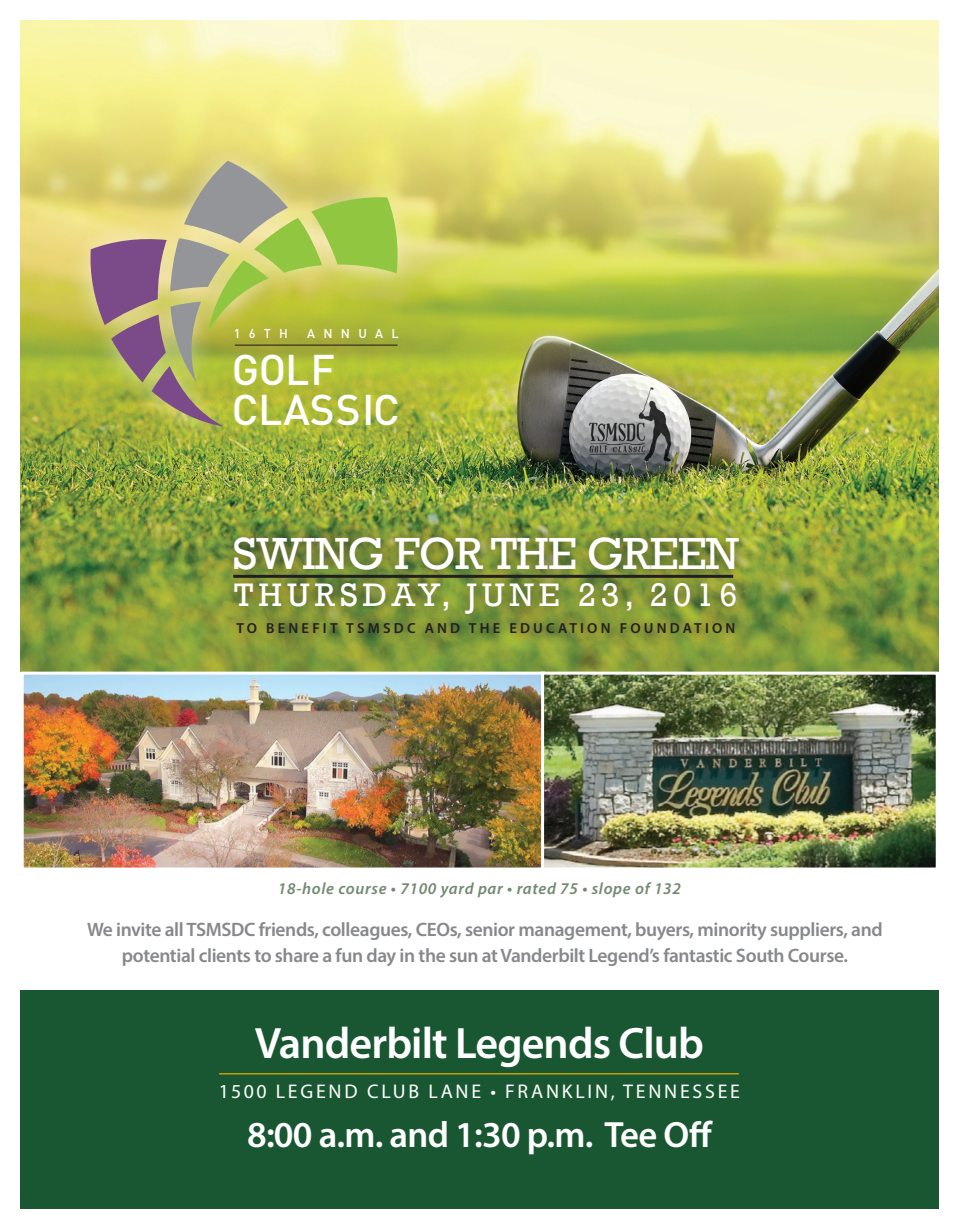
<style>
.page{position:relative;width:959px;height:1229px;background:#fff}
.page>*{position:absolute;margin:0;border:0;box-sizing:border-box;transform-origin:0 0}
.t1{font:46.2px "Rockwell";letter-spacing:-.02em;color:#fff}
.t2{font:600 44.1px "Myriad Pro";letter-spacing:-.02em;color:#fff}
.t3{font:500 42.3px/39.8px "DIN Pro";letter-spacing:-.01em;color:#fff}
.t4{font:600 36.6px "Myriad Pro";letter-spacing:-.02em;color:#fff}
.t5{font:33.45px "Rockwell";letter-spacing:.15em;color:#fff}
.t6{font:19.8px "Myriad Pro";letter-spacing:.14em;color:#fff}
.t7{font:600 19.5px/26.2px "Myriad Pro";letter-spacing:-.02em;color:#86888b;text-align:center}
.t8{font:italic 600 16.5px "Myriad Pro";letter-spacing:.04em;color:#728a71}
.t9{font:600 14.55px "Myriad Pro";letter-spacing:.22em;color:#231f20}
.t10{font:500 12.75px "DIN Pro";letter-spacing:.65em;color:#fff}
</style>
<div class="page">
<img style="left:20px;top:20px;width:918px;height:651px">
<div style="left:20px;top:990px;width:918px;height:218px;background:#195732"></div>
<hr style="left:219px;top:1073px;width:519px;height:1px;background:#d2a808">
<img style="left:25px;top:675px;width:909px;height:191px">
<div style="left:21px;top:671px;width:524px;height:199px;border:3px solid #fff"></div>
<div style="left:541px;top:671px;width:397px;height:199px;border:3px solid #fff"></div>
<div style="left:219px;top:522px;width:533px;height:125px;background:#231f20;opacity:.75"></div>
<div style="left:68px;top:140px;width:352px;height:307px;background:#fff;opacity:.54"></div>
<svg style="left:90px;top:161px;width:307px;height:265px;background:#b3b55f"></svg>
<hr style="left:235px;top:344px;width:162px;height:2px;background:#231f20">
<hr style="left:233px;top:575px;width:500px;height:3px;background:#231f20">
<p class="t10" style="left:234px;top:323px;width:56px">16TH</p>
<p class="t10" style="left:307px;top:323px;width:93px">ANNUAL</p>
<h3 class="t3" style="left:232px;top:345px;width:169px">GOLF<br>CLASSIC</h3>
<h1 class="t1" style="left:233px;top:526px;width:507px">SWING FOR THE GREEN</h1>
<h3 class="t5" style="left:234px;top:575px;width:505px">THURSDAY, JUNE 23, 2016</h3>
<p class="t9" style="left:236px;top:618px;width:500px">TO BENEFIT TSMSDC AND THE EDUCATION FOUNDATION</p>
<p class="t8" style="left:278px;top:878px;width:404px">18-hole course • 7100 yard par • rated 75 • slope of 132</p>
<p class="t7" style="left:87px;top:915px;width:797px">We invite all TSMSDC friends, colleagues, CEOs, senior management, buyers, minority suppliers, and potential clients to share a fun day in the sun at Vanderbilt Legend’s fantastic South Course.</p>
<h2 class="t2" style="left:255px;top:1015px;width:450px">Vanderbilt Legends Club</h2>
<p class="t6" style="left:219px;top:1079px;width:523px">1500 LEGEND CLUB LANE • FRANKLIN, TENNESSEE</p>
<h3 class="t4" style="left:247px;top:1111px;width:467px">8:00 a.m. and 1:30 p.m. Tee Off</h3>
</div>
